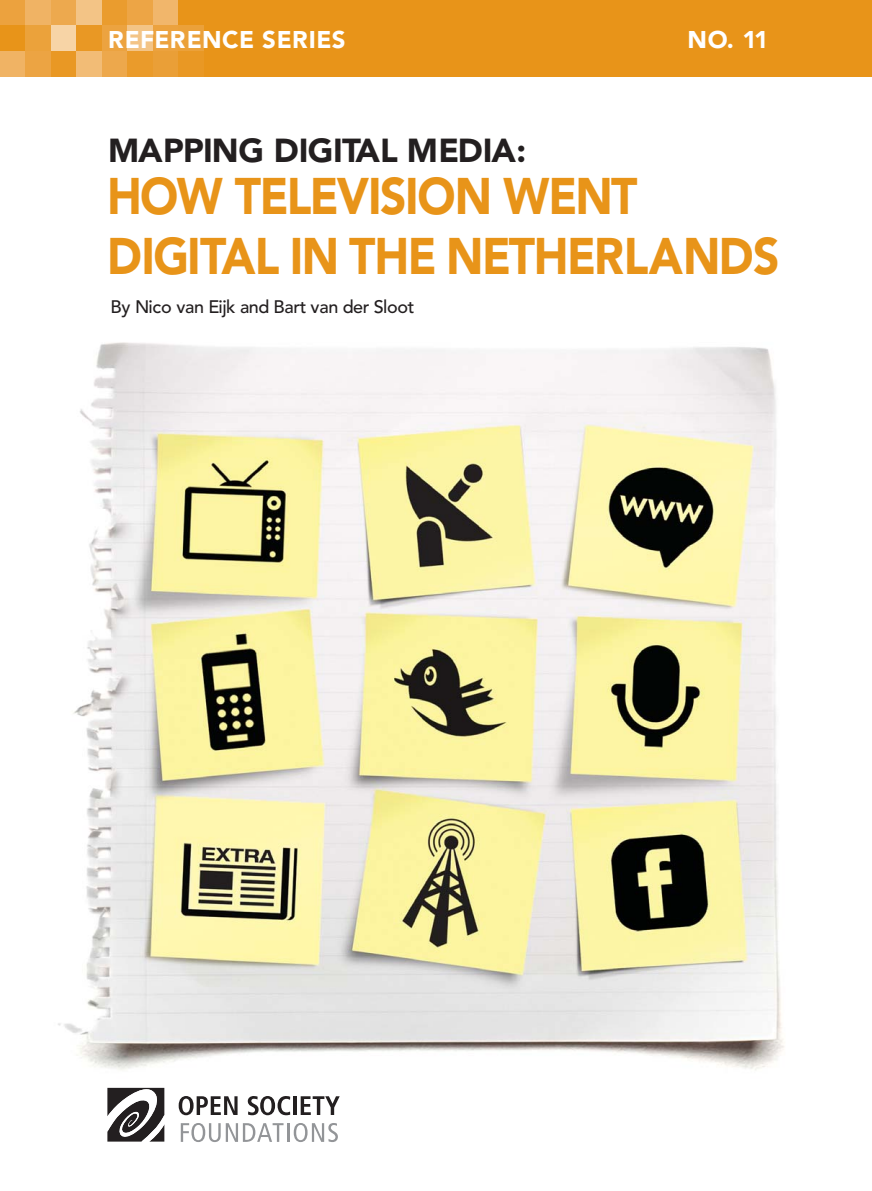
<style>
.page{position:relative;width:872px;height:1191px;background:#fff}
.page>*{position:absolute;margin:0;border:0;box-sizing:border-box;transform-origin:0 0}
.t1{font:51px/60px "Avenir Blk PFL";letter-spacing:-.005em;color:#e89419;scale:.9 1}
.t2{font:33px "Avenir Blk PFL";color:#231f20}
.t3{font:24px "Avenir Blk PFL";letter-spacing:.05em;color:#fff}
.t4{font:18px "Avenir Md PFL";letter-spacing:.01em;color:#231f20}
</style>
<div class="page">
<svg style="left:181px;top:1123px;width:157px;height:19px"></svg>
<svg style="left:179px;top:1096px;width:58px;height:19px"></svg>
<svg style="left:248px;top:1096px;width:42px;height:19px"></svg>
<hr style="left:293px;top:1096px;width:4px;height:19px;background:#231f20">
<svg style="left:301px;top:1096px;width:39px;height:19px"></svg>
<svg style="left:107px;top:1087px;width:57px;height:55px"></svg>
<img style="left:58px;top:342px;width:726px;height:728px">
<div style="left:0;top:0;width:872px;height:77px;background:#e89419"></div>
<div style="left:0;top:0;width:26px;height:25px;background:#eca23e"></div>
<div style="left:0;top:51px;width:26px;height:26px;background:#f0b364"></div>
<div style="left:26px;top:0;width:25px;height:25px;background:#f0b364"></div>
<div style="left:26px;top:25px;width:25px;height:26px;background:#eba23b"></div>
<div style="left:26px;top:51px;width:25px;height:26px;background:#eca443"></div>
<div style="left:51px;top:0;width:26px;height:25px;background:#eda94e"></div>
<div style="left:51px;top:25px;width:26px;height:26px;background:#f7d4a6"></div>
<div style="left:51px;top:51px;width:26px;height:26px;background:#e99824"></div>
<div style="left:77px;top:0;width:25px;height:25px;background:#f3c486"></div>
<div style="left:77px;top:25px;width:25px;height:26px;background:#e99824"></div>
<div style="left:77px;top:51px;width:25px;height:26px;background:#f2bc76"></div>
<div style="left:102px;top:0;width:26px;height:25px;background:#ea9c2e"></div>
<div style="left:102px;top:25px;width:26px;height:26px;background:#eca340"></div>
<div style="left:102px;top:51px;width:26px;height:26px;background:#eda84c"></div>
<div style="left:128px;top:0;width:25px;height:25px;background:#eda545"></div>
<div style="left:128px;top:25px;width:25px;height:26px;background:#f3c486"></div>
<div style="left:128px;top:51px;width:25px;height:26px;background:#ea9b2b"></div>
<div style="left:153px;top:0;width:26px;height:25px;background:#f1b66b"></div>
<div style="left:153px;top:25px;width:26px;height:26px;background:#eca23e"></div>
<div style="left:153px;top:51px;width:26px;height:26px;background:#ea9f37"></div>
<div style="left:179px;top:25px;width:25px;height:26px;background:#eba13a"></div>
<div style="left:179px;top:51px;width:25px;height:26px;background:#e99824"></div>
<p class="t3" style="left:108px;top:30px;width:238px">REFERENCE SERIES</p>
<p class="t3" style="left:687px;top:30px;width:79px">NO. 11</p>
<p class="t2" style="left:108px;top:137px;width:419px">MAPPING DIGITAL MEDIA:</p>
<p class="t1" style="left:107px;top:171px;width:747px">HOW TELEVISION WENT<br>DIGITAL IN THE NETHERLANDS</p>
<p class="t4" style="left:111px;top:299px;width:305px">By Nico van Eijk and Bart van der Sloot</p>
</div>
